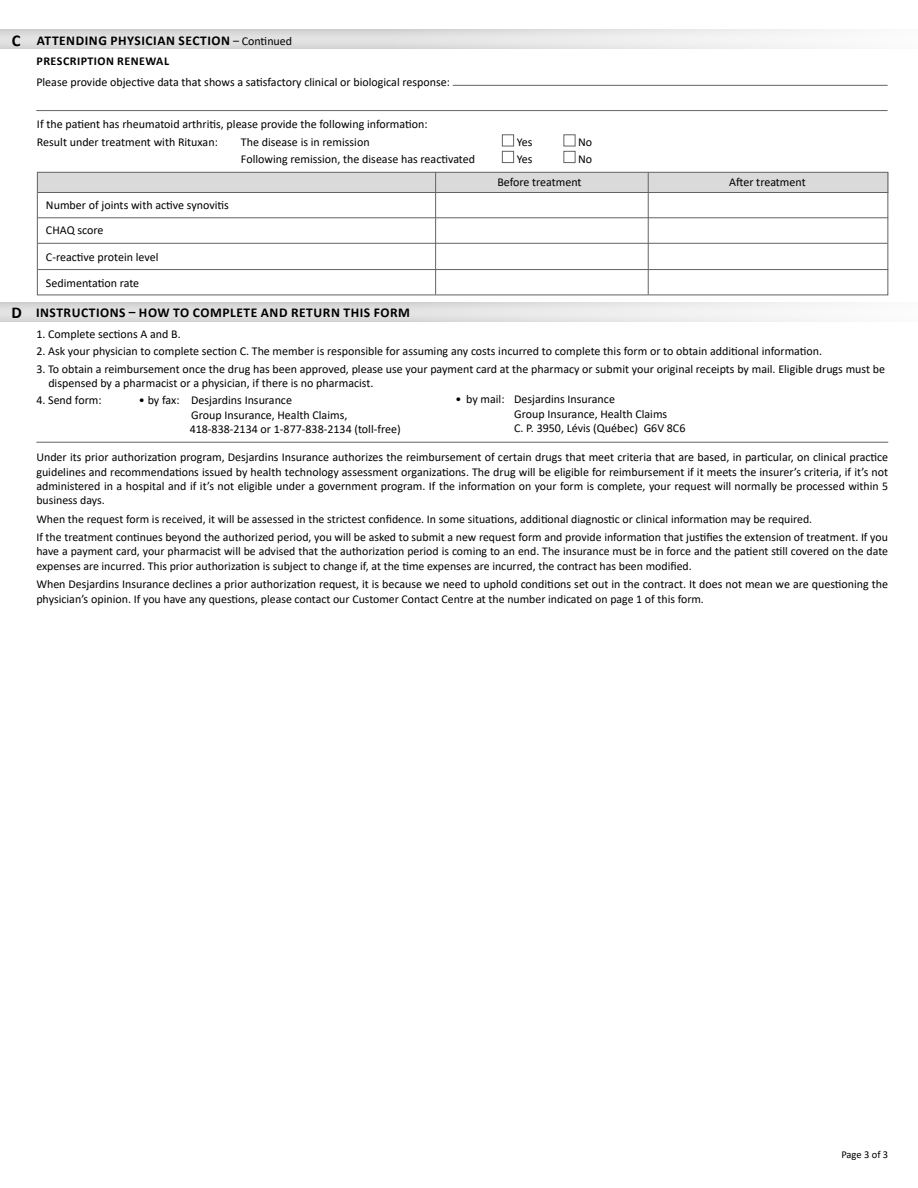
<style>
.page{position:relative;width:918px;height:1188px;background:#fff}
.page>*{position:absolute;margin:0;border:0;box-sizing:border-box;transform-origin:0 0}
.t1{font:700 13.5px "Calibri";letter-spacing:.04em;color:#000}
.t2{font:12px/14.4px "Calibri";color:#000}
.t3{font:700 12px "Calibri";letter-spacing:.04em;color:#000}
.t4{font:11.85px/14.2px "Calibri";color:#000}
.t5{font:10.5px "Calibri";letter-spacing:-.005em;color:#000}
.s1{font-size:16.5px}
.s2{font-weight:400;font-size:12px}
.s3{font-size:12px}
</style>
<div class="page">
<hr style="left:36px;top:442px;width:852px;height:1px;background:#646363">
<div style="left:0;top:292px;width:918px;height:31px;background:#000;opacity:.2"></div>
<div style="left:37px;top:172px;width:851px;height:20px;background:#dadada"></div>
<hr style="left:453px;top:85px;width:435px;height:1px;background:#646363">
<hr style="left:36px;top:110px;width:852px;height:1px;background:#646363">
<div style="left:502px;top:134px;width:12px;height:12px;border:1px solid #646363"></div>
<div style="left:563px;top:134px;width:12px;height:12px;border:1px solid #646363"></div>
<div style="left:502px;top:151px;width:12px;height:12px;border:1px solid #646363"></div>
<div style="left:563px;top:151px;width:12px;height:12px;border:1px solid #646363"></div>
<div style="left:37px;top:172px;width:851px;height:123px;border:1px solid #646363"></div>
<hr style="left:38px;top:192px;width:850px;height:1px;background:#646363">
<hr style="left:435px;top:172px;width:1px;height:123px;background:#646363">
<hr style="left:648px;top:172px;width:1px;height:123px;background:#646363">
<hr style="left:38px;top:217px;width:850px;height:1px;background:#646363">
<hr style="left:38px;top:243px;width:849px;height:1px;background:#646363">
<hr style="left:38px;top:269px;width:850px;height:1px;background:#646363">
<div style="left:0;top:20px;width:918px;height:30px;background:#000;opacity:.2"></div>
<p class="t1" style="left:12px;top:31px;width:282px"><span class="s1">C</span> ATTENDING PHYSICIAN SECTION <span class="s2">– Continued</span></p>
<p class="t3" style="left:37px;top:52px;width:134px">PRESCRIPTION RENEWAL</p>
<p class="t2" style="left:36px;top:74px;width:415px">Please provide objective data that shows a satisfactory clinical or biological response:</p>
<p class="t2" style="left:37px;top:114px;width:392px;line-height:18.6px">If the patient has rheumatoid arthritis, please provide the following information:<br>Result under treatment with Rituxan:</p>
<p class="t2" style="left:241px;top:135px;width:130px">The disease is in remission</p>
<p class="t2" style="left:517px;top:135px;width:17px">Yes</p>
<p class="t2" style="left:578px;top:135px;width:16px">No</p>
<p class="t2" style="left:241px;top:151px;width:236px">Following remission, the disease has reactivated</p>
<p class="t2" style="left:517px;top:151px;width:17px">Yes</p>
<p class="t2" style="left:497px;top:147px;width:96px;line-height:23.5px;text-indent:81px">No<br>Before treatment</p>
<p class="t2" style="left:46px;top:193px;width:184px;line-height:24.2px">Number of joints with active synovitis<br>CHAQ score</p>
<p class="t2" style="left:46px;top:244px;width:114px;line-height:25.8px">C-reactive protein level<br>Sedimentation rate</p>
<p class="t1" style="left:11px;top:303px;width:400px"><span class="s1">D</span> INSTRUCTIONS – HOW TO COMPLETE AND RETURN THIS FORM</p>
<p class="t2" style="left:729px;top:175px;width:78px">After treatment</p>
<p class="t2" style="left:36px;top:326px;width:146px">1. Complete sections A and B.</p>
<p class="t2" style="left:36px;top:344px;width:787px">2. Ask your physician to complete section C. The member is responsible for assuming any costs incurred to complete this form or to obtain additional information.</p>
<p class="t2" style="left:48px;top:362px;width:838px;line-height:13.5px;text-indent:-12px">3. To obtain a reimbursement once the drug has been approved, please use your payment card at the pharmacy or submit your original receipts by mail. Eligible drugs must be dispensed by a pharmacist or a physician, if there is no pharmacist.</p>
<p class="t2" style="left:36px;top:393px;width:67px">4. Send form:</p>
<p class="t2" style="left:514px;top:392px;width:173px;text-indent:-59px">• by mail: Desjardins Insurance<br>Group Insurance, Health Claims<br>C. P. 3950, Lévis (Québec) G6V 8C6</p>
<p class="t2" style="left:190px;top:393px;width:212px;text-indent:-51px">• by fax: Desjardins Insurance<br>Group Insurance, Health Claims,<br>418-838-2134 or 1-877-838-2134 (toll-free)</p>
<p class="t2" style="left:36px;top:450px;width:853px">Under its prior authorization program, Desjardins Insurance authorizes the reimbursement of certain drugs that meet criteria that are based, in particular, on clinical practice guidelines and recommendations issued by health technology assessment organizations. The drug will be eligible for reimbursement if it meets the insurer’s criteria, if it’s not</p>
<p class="t4" style="left:36px;top:479px;width:853px"><span class="s3">administered in a hospital and if it’s not eligible under a government program.</span> If the information on your form is complete, your request will normally be processed within 5 business days.</p>
<p class="t4" style="left:36px;top:509px;width:853px;line-height:18.5px">When the request form is received, it will be assessed in the strictest confidence. In some situations, additional diagnostic or clinical information may be required.<br>If the treatment continues beyond the authorized period, you will be asked to submit a new request form and provide information that justifies the extension of treatment. If you</p>
<p class="t4" style="left:36px;top:544px;width:853px">have a payment card, your pharmacist will be advised that the authorization period is coming to an end. The insurance must be in force and the patient still covered on the date expenses are incurred. This prior authorization is subject to change if, at the time expenses are incurred, the contract has been modified.</p>
<p class="t2" style="left:36px;top:577px;width:853px">When Desjardins Insurance declines a prior authorization request, it is because we need to uphold conditions set out in the contract. It does not mean we are questioning the</p>
<p class="t4" style="left:36px;top:591px;width:669px"><span class="s3">physician’s opinion.</span> If you have any questions, please contact our Customer Contact Centre at the number indicated on page 1 of this form.</p>
<p class="t5" style="left:841px;top:1147px;width:48px">Page 3 of 3</p>
</div>
